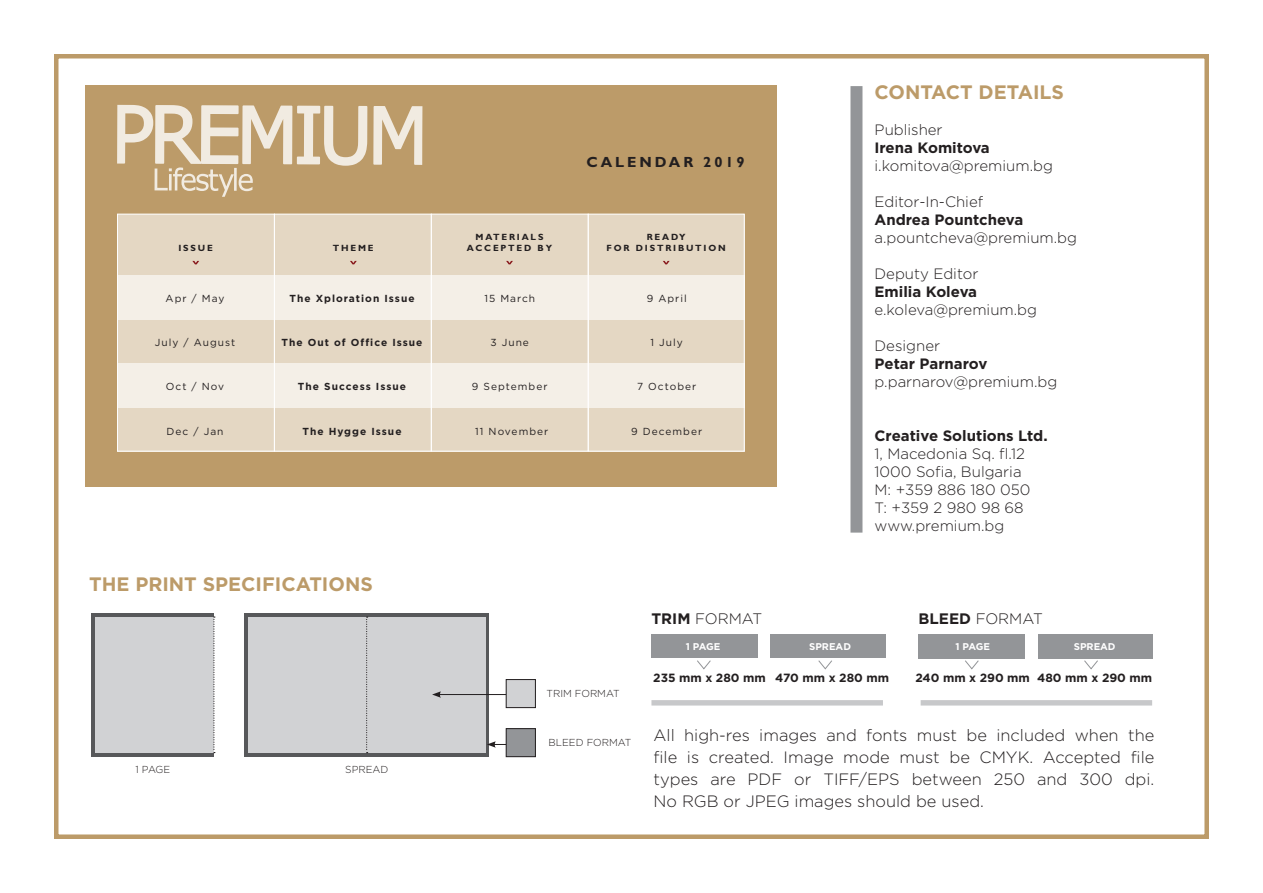
<style>
.page{position:relative;width:1263px;height:893px;background:#fff}
.page>*{position:absolute;margin:0;border:0;box-sizing:border-box;transform-origin:0 0}
.t1{font:700 19.5px "Gotham HTF";color:#bc9b69}
.t2{font:300 16.5px/22.2px "Gotham HTF";color:#231f20;text-align:justify}
.t3{font:300 15.15px "Gotham HTF";color:#231f20}
.t4{font:300 15px/18px "Gotham HTF";color:#231f20}
.t5{font:700 15px "Gotham HTF";color:#231f20}
.t6{font:700 14.7px "M06 Bg";letter-spacing:.2em;color:#231f20}
.t7{font:700 12px "Gotham HTF";color:#231f20}
.t8{font:10.2px "Gotham HTF";letter-spacing:.1em;color:#231f20}
.t9{font:700 10.2px "Gotham HTF";letter-spacing:.1em;color:#231f20}
.t10{font:300 10.05px "Gotham HTF";color:#231f20}
.t11{font:700 9.75px "Gotham HTF";color:#fff}
.t12{font:700 9px/10.8px "M06 Bg";letter-spacing:.2em;color:#231f20;text-align:center}
.s1{font-weight:700}
</style>
<div class="page">
<div style="left:506px;top:679px;width:29px;height:29px;background:#d1d2d4"></div>
<div style="left:506px;top:679px;width:29px;height:29px;border:1px solid #231f20"></div>
<div style="left:506px;top:729px;width:29px;height:28px;background:#939598"></div>
<div style="left:506px;top:728px;width:29px;height:29px;border:1px solid #231f20"></div>
<div style="left:91px;top:613px;width:122px;height:143px;background:#57585a"></div>
<div style="left:95px;top:617px;width:119px;height:135px;background:#d1d2d4"></div>
<svg style="left:213px;top:616px;width:2px;height:137px"></svg>
<div style="left:244px;top:613px;width:245px;height:143px;background:#57585a"></div>
<div style="left:248px;top:617px;width:238px;height:136px;background:#d1d2d4"></div>
<svg style="left:366px;top:617px;width:2px;height:136px"></svg>
<hr style="left:438px;top:694px;width:68px;height:1px;background:#231f20">
<svg style="left:432px;top:691px;width:9px;height:7px"></svg>
<svg style="left:487px;top:741px;width:19px;height:7px"></svg>
<div style="left:770px;top:634px;width:115px;height:24px;background:#939598"></div>
<div style="left:651px;top:634px;width:107px;height:24px;background:#939598"></div>
<svg style="left:697px;top:660px;width:14px;height:10px"></svg>
<svg style="left:818px;top:660px;width:14px;height:10px"></svg>
<div style="left:651px;top:700px;width:232px;height:5px;background:#c7c8ca"></div>
<div style="left:1038px;top:634px;width:114px;height:24px;background:#939598"></div>
<div style="left:918px;top:634px;width:107px;height:24px;background:#939598"></div>
<svg style="left:965px;top:660px;width:14px;height:10px"></svg>
<svg style="left:1084px;top:660px;width:14px;height:10px"></svg>
<div style="left:921px;top:700px;width:231px;height:5px;background:#c7c8ca"></div>
<div style="left:54px;top:54px;width:1155px;height:785px;border:4px solid #bc9b69"></div>
<div style="left:850px;top:86px;width:12px;height:447px;background:#939598"></div>
<div style="left:85px;top:85px;width:692px;height:401px;background:#bc9b69"></div>
<div style="left:117px;top:214px;width:628px;height:238px;background:#e4d7c3"></div>
<div style="left:117px;top:214px;width:158px;height:238px;border:1px solid #fff"></div>
<div style="left:274px;top:214px;width:158px;height:238px;border:1px solid #fff"></div>
<div style="left:431px;top:214px;width:158px;height:238px;border:1px solid #fff"></div>
<div style="left:588px;top:214px;width:157px;height:238px;border:1px solid #fff"></div>
<div style="left:117px;top:276px;width:628px;height:44px;background:#f4efe7"></div>
<div style="left:117px;top:364px;width:628px;height:44px;background:#f4efe7"></div>
<svg style="left:192px;top:261px;width:7px;height:3px"></svg>
<svg style="left:350px;top:261px;width:7px;height:3px"></svg>
<svg style="left:506px;top:261px;width:7px;height:3px"></svg>
<svg style="left:663px;top:261px;width:7px;height:3px"></svg>
<svg style="left:117px;top:105px;width:305px;height:92px"></svg>
<p class="t6" style="left:586px;top:153px;width:160px">CALENDAR 2019</p>
<p class="t12" style="left:178px;top:242px;width:36px">ISSUE</p>
<p class="t12" style="left:333px;top:242px;width:42px">THEME</p>
<p class="t12" style="left:467px;top:231px;width:87px">MATERIALS<br>ACCEPTED BY</p>
<p class="t12" style="left:607px;top:231px;width:121px">READY<br>FOR DISTRIBUTION</p>
<p class="t8" style="left:166px;top:293px;width:60px">Apr / May</p>
<p class="t8" style="left:155px;top:337px;width:82px">July / August</p>
<p class="t8" style="left:166px;top:381px;width:60px">Oct / Nov</p>
<p class="t8" style="left:167px;top:425px;width:58px">Dec / Jan</p>
<p class="t9" style="left:289px;top:293px;width:127px">The Xploration Issue</p>
<p class="t9" style="left:281px;top:337px;width:143px">The Out of Office Issue</p>
<p class="t9" style="left:298px;top:381px;width:110px">The Success Issue</p>
<p class="t9" style="left:302px;top:425px;width:101px">The Hygge Issue</p>
<p class="t8" style="left:484px;top:293px;width:52px">15 March</p>
<p class="t8" style="left:490px;top:337px;width:40px">3 June</p>
<p class="t8" style="left:472px;top:381px;width:77px">9 September</p>
<p class="t8" style="left:475px;top:425px;width:75px">11 November</p>
<p class="t8" style="left:647px;top:293px;width:41px">9 April</p>
<p class="t8" style="left:650px;top:337px;width:34px">1 July</p>
<p class="t8" style="left:637px;top:381px;width:61px">7 October</p>
<p class="t8" style="left:631px;top:425px;width:72px">9 December</p>
<h1 class="t1" style="left:874px;top:81px;width:191px">CONTACT DETAILS</h1>
<p class="t4" style="left:874px;top:121px;width:70px">Publisher</p>
<p class="t5" style="left:874px;top:139px;width:117px">Irena Komitova</p>
<p class="t4" style="left:874px;top:157px;width:180px">i.komitova@premium.bg</p>
<p class="t4" style="left:874px;top:193px;width:110px">Editor-In-Chief</p>
<p class="t5" style="left:874px;top:211px;width:150px">Andrea Pountcheva</p>
<p class="t4" style="left:874px;top:229px;width:204px">a.pountcheva@premium.bg</p>
<p class="t4" style="left:874px;top:265px;width:105px">Deputy Editor</p>
<p class="t5" style="left:874px;top:283px;width:104px">Emilia Koleva</p>
<p class="t4" style="left:874px;top:301px;width:164px">e.koleva@premium.bg</p>
<p class="t4" style="left:874px;top:337px;width:67px">Designer</p>
<p class="t5" style="left:874px;top:355px;width:114px">Petar Parnarov</p>
<p class="t4" style="left:874px;top:373px;width:184px">p.parnarov@premium.bg</p>
<p class="t5" style="left:874px;top:427px;width:175px">Creative Solutions Ltd.</p>
<p class="t4" style="left:874px;top:445px;width:157px">1, Macedonia Sq. fl.12<br>1000 Sofia, Bulgaria<br>M: +359 886 180 050<br>T: +359 2 980 98 68 www.premium.bg</p>
<h1 class="t1" style="left:89px;top:573px;width:285px">THE PRINT SPECIFICATIONS</h1>
<p class="t10" style="left:546px;top:688px;width:75px">TRIM FORMAT</p>
<p class="t3" style="left:651px;top:610px;width:112px"><span class="s1">TRIM</span> FORMAT</p>
<p class="t3" style="left:918px;top:610px;width:126px"><span class="s1">BLEED</span> FORMAT</p>
<p class="t11" style="left:686px;top:641px;width:36px">1 PAGE</p>
<p class="t11" style="left:809px;top:641px;width:43px">SPREAD</p>
<p class="t11" style="left:955px;top:641px;width:36px">1 PAGE</p>
<p class="t11" style="left:1074px;top:641px;width:43px">SPREAD</p>
<p class="t7" style="left:653px;top:670px;width:114px">235 mm x 280 mm</p>
<p class="t7" style="left:775px;top:670px;width:115px">470 mm x 280 mm</p>
<p class="t7" style="left:915px;top:670px;width:116px">240 mm x 290 mm</p>
<p class="t7" style="left:1037px;top:670px;width:117px">480 mm x 290 mm</p>
<p class="t10" style="left:136px;top:763px;width:36px">1 PAGE</p>
<p class="t10" style="left:345px;top:764px;width:45px">SPREAD</p>
<p class="t10" style="left:549px;top:737px;width:84px">BLEED FORMAT</p>
<p class="t2" style="left:654px;top:723px;width:502px">All high-res images and fonts must be included when the file is created. Image mode must be CMYK. Accepted file types are PDF or TIFF/EPS between 250 and 300 dpi.<br>No RGB or JPEG images should be used.</p>
</div>
